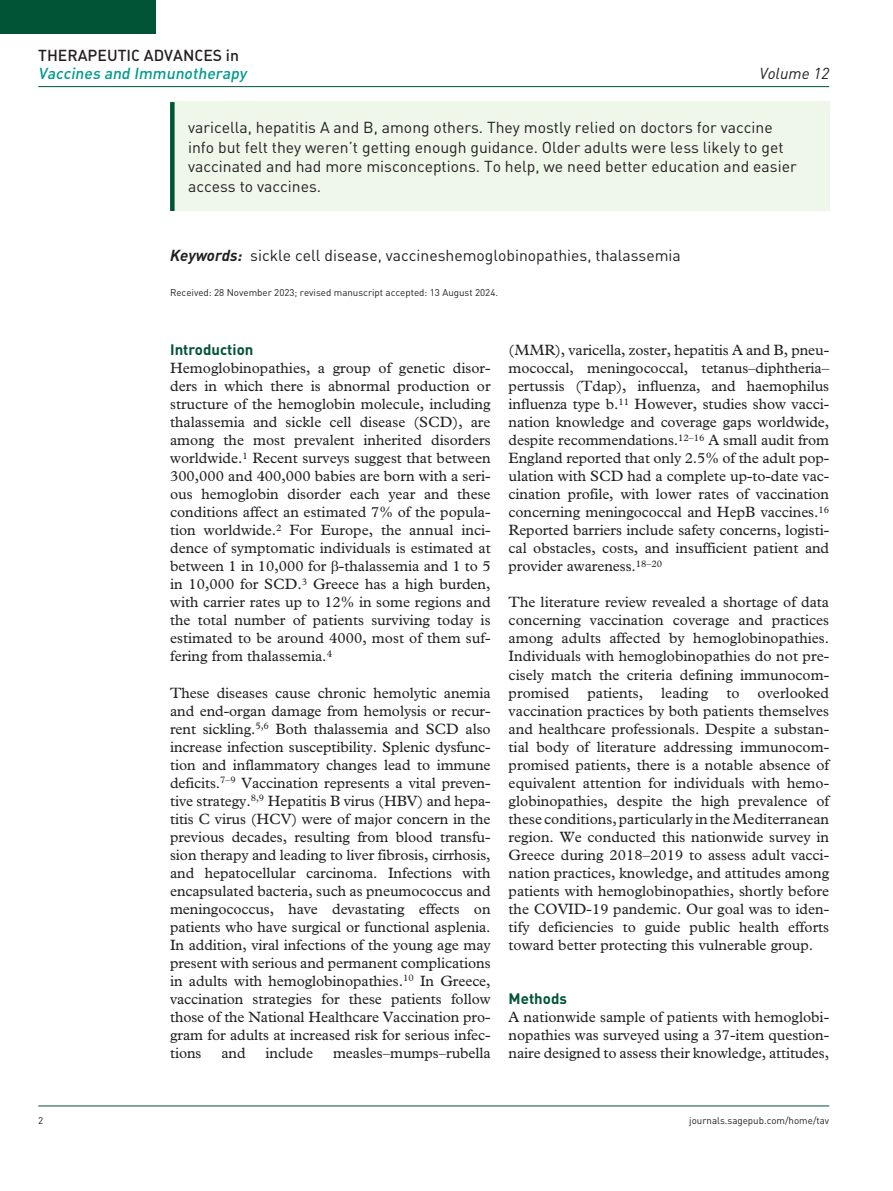
<style>
.page{position:relative;width:893px;height:1191px;background:#fff}
.page>*{position:absolute;margin:0;border:0;box-sizing:border-box;transform-origin:0 0}
.t1{font:15.75px/19.5px "DIN";color:#231f20}
.t2{font:italic 15.75px "DIN Medium Alternate";color:#009b8f}
.t3{font:15.75px "DIN Medium Alternate";color:#231f20}
.t4{font:italic 15.75px "DIN";color:#231f20}
.t5{font:15px/18px "Plantin Std";letter-spacing:-.005em;color:#231f20;text-align:justify}
.t6{font:700 15px "DIN";color:#015436}
.t7{font:9.75px "DIN";color:#231f20}
.s1{font-weight:700;font-style:italic}
</style>
<div class="page">
<hr style="left:38px;top:86px;width:791px;height:1px;background:#015436">
<hr style="left:38px;top:1105px;width:791px;height:1px;background:#015436">
<div style="left:0;top:0;width:155px;height:34px;background:#015436"></div>
<div style="left:170px;top:101px;width:659px;height:110px;background:#eff7ea"></div>
<div style="left:170px;top:102px;width:5px;height:109px;background:#015436"></div>
<p class="t3" style="left:38px;top:45px;width:202px">THERAPEUTIC ADVANCES IN</p>
<p class="t2" style="left:38px;top:63px;width:210px">Vaccines and Immunotherapy</p>
<p class="t4" style="left:759px;top:63px;width:71px">Volume 12</p>
<p class="t1" style="left:188px;top:117px;width:610px">varicella, hepatitis A and B, among others. They mostly relied on doctors for vaccine info but felt they weren’t getting enough guidance. Older adults were less likely to get vaccinated and had more misconceptions. To help, we need better education and easier access to vaccines.</p>
<p class="t1" style="left:170px;top:245px;width:512px"><span class="s1">Keywords:</span> sickle cell disease, vaccineshemoglobinopathies, thalassemia</p>
<p class="t7" style="left:170px;top:286px;width:330px">Received: 28 November 2023; revised manuscript accepted: 13 August 2024.</p>
<p class="t6" style="left:170px;top:340px;width:85px">Introduction</p>
<p class="t5" style="left:170px;top:359px;width:322px">Hemoglobinopathies, a group of genetic disor&shy;ders in which there is abnormal production or structure of the hemoglobin molecule, including thalassemia and sickle cell disease (SCD), are among the most prevalent inherited disorders worldwide.<sup>1</sup> Recent surveys suggest that between 300,000 and 400,000 babies are born with a seri&shy;ous hemoglobin disorder each year and these conditions affect an estimated 7% of the popula&shy;tion worldwide.<sup>2</sup> For Europe, the annual inci&shy;dence of symptomatic individuals is estimated at between 1 in 10,000 for -thalassemia and 1 to 5 in 10,000 for SCD.<sup>3</sup> Greece has a high burden, with carrier rates up to 12% in some regions and the total number of patients surviving today is estimated to be around 4000, most of them suf&shy;fering from thalassemia.<sup>4</sup></p>
<p class="t5" style="left:170px;top:683px;width:322px">These diseases cause chronic hemolytic anemia and end-organ damage from hemolysis or recur&shy;rent sickling.<sup>5,6</sup> Both thalassemia and SCD also increase infection susceptibility. Splenic dysfunc&shy;tion and inflammatory changes lead to immune deficits.<sup>7–9</sup> Vaccination represents a vital preven&shy;tive strategy.<sup>8,9</sup> Hepatitis B virus (HBV) and hepa&shy;titis C virus (HCV) were of major concern in the previous decades, resulting from blood transfu&shy;sion therapy and leading to liver fibrosis, cirrhosis, and hepatocellular carcinoma. Infections with encapsulated bacteria, such as pneumococcus and meningococcus, have devastating effects on patients who have surgical or functional asplenia.<br>In addition, viral infections of the young age may present with serious and permanent complications in adults with hemoglobinopathies.<sup>10</sup> In Greece, vaccination strategies for these patients follow those of the National Healthcare Vaccination pro&shy;gram for adults at increased risk for serious infec&shy;tions</p>
<p class="t5" style="left:221px;top:1043px;width:26px">and</p>
<p class="t5" style="left:266px;top:1043px;width:49px">include</p>
<p class="t5" style="left:333px;top:1043px;width:159px">measles–mumps–rubella</p>
<p class="t5" style="left:509px;top:341px;width:322px">(MMR), varicella, zoster, hepatitis A and B, pneu&shy;mococcal, meningococcal, tetanus–diphtheria– pertussis (Tdap), influenza, and haemophilus influenza type b.<sup>11</sup> However, studies show vacci&shy;nation knowledge and coverage gaps worldwide, despite recommendations.<sup>12–16</sup> A small audit from England reported that only 2.5% of the adult pop&shy;ulation with SCD had a complete up-to-date vac&shy;cination profile, with lower rates of vaccination concerning meningococcal and HepB vaccines.<sup>16<br></sup>Reported barriers include safety concerns, logisti&shy;cal obstacles, costs, and insufficient patient and provider awareness.<sup>18–20</sup></p>
<p class="t5" style="left:509px;top:593px;width:322px">The literature review revealed a shortage of data concerning vaccination coverage and practices among adults affected by hemoglobinopathies.<br>Individuals with hemoglobinopathies do not pre&shy;cisely match the criteria defining immunocom&shy;promised patients, leading to overlooked vaccination practices by both patients themselves and healthcare professionals. Despite a substan&shy;tial body of literature addressing immunocom&shy;promised patients, there is a notable absence of equivalent attention for individuals with hemo&shy;globinopathies, despite the high prevalence of these conditions, particularly in the Mediterranean region. We conducted this nationwide survey in Greece during 2018–2019 to assess adult vacci&shy;nation practices, knowledge, and attitudes among patients with hemoglobinopathies, shortly before the COVID-19 pandemic. Our goal was to iden&shy;tify deficiencies to guide public health efforts toward better protecting this vulnerable group.</p>
<p class="t6" style="left:509px;top:988px;width:60px">Methods</p>
<p class="t5" style="left:509px;top:1007px;width:322px">A nationwide sample of patients with hemoglobi&shy;nopathies was surveyed using a 37-item question&shy;naire designed to assess their knowledge, attitudes,</p>
<p class="t7" style="left:38px;top:1114px;width:7px">2</p>
<p class="t7" style="left:689px;top:1114px;width:141px">journals.sagepub.com/home/tav</p>
</div>
